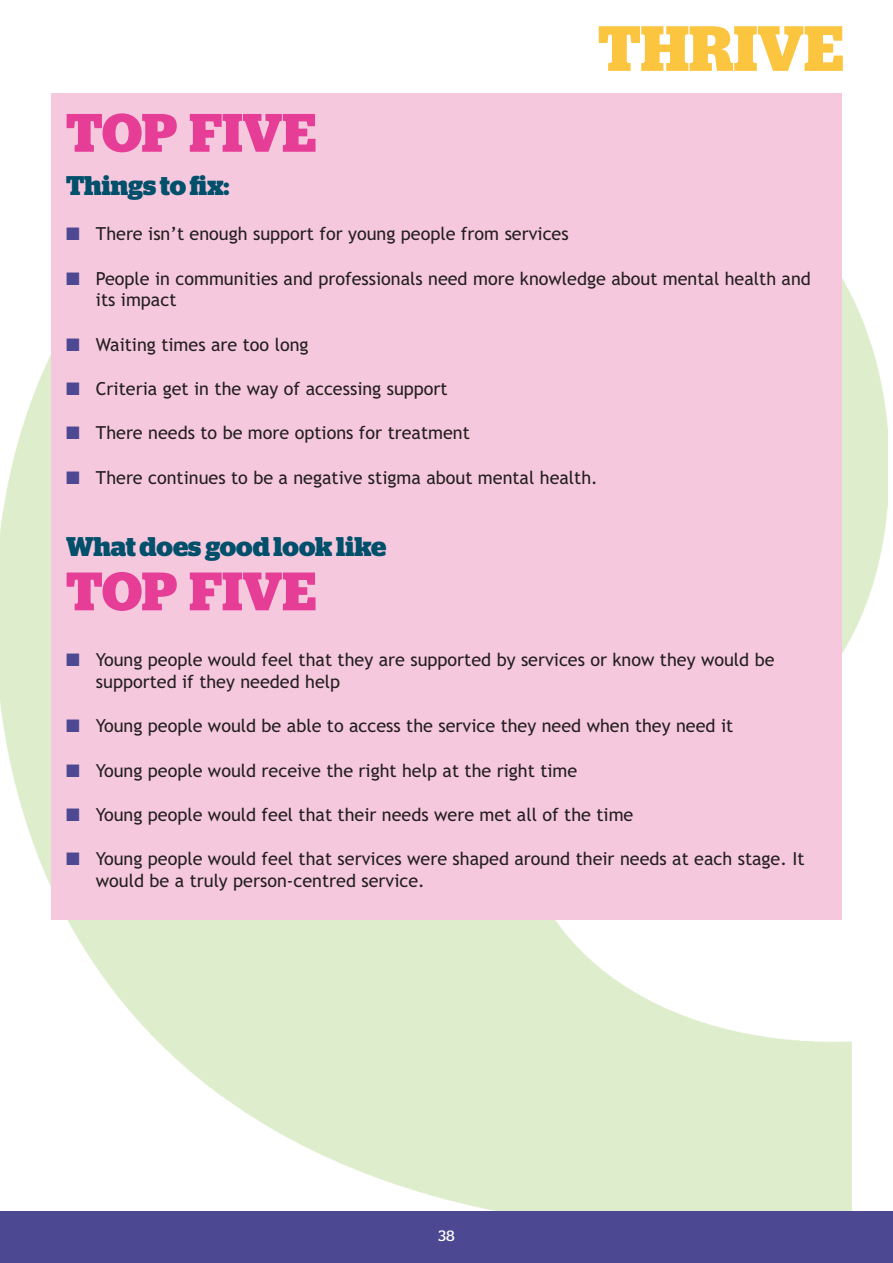
<style>
.page{position:relative;width:893px;height:1263px;background:#fff}
.page>*{position:absolute;margin:0;border:0;box-sizing:border-box;transform-origin:0 0}
.t1{font:700 54px "Stag";color:#e63e97}
.t2{font:700 27px "Stag";color:#004f6b}
.t3{font:18px/21.3px "Trebuchet MS";color:#231f20}
.t4{font:15px "Stag";color:#fff}
.s1{color:#4c4992}
</style>
<div class="page">
<img style="left:0;top:278px;width:887px;height:934px">
<div style="left:0;top:1212px;width:893px;height:51px;background:#4c4992"></div>
<svg style="left:599px;top:26px;width:244px;height:45px"></svg>
<div style="left:51px;top:94px;width:791px;height:826px;background:#f6c8dd"></div>
<h1 class="t1" style="left:66px;top:114px;width:252px">TOP FIVE</h1>
<h2 class="t2" style="left:66px;top:176px;width:165px">Things tofix:</h2>
<p class="t3" style="left:66px;top:223px;width:504px"><span class="s1">■</span> There isn’t enough support for young people from services</p>
<p class="t3" style="left:96px;top:268px;width:717px;text-indent:-30px"><span class="s1">■</span> People in communities and professionals need more knowledge about mental health and its impact</p>
<p class="t3" style="left:66px;top:334px;width:244px"><span class="s1">■</span> Waiting times are too long</p>
<p class="t3" style="left:66px;top:378px;width:383px"><span class="s1">■</span> Criteria get in the way of accessing support</p>
<p class="t3" style="left:66px;top:422px;width:405px"><span class="s1">■</span> There needs to be more options for treatment</p>
<p class="t3" style="left:66px;top:467px;width:533px"><span class="s1">■</span> There continues to be a negative stigma about mental health.</p>
<h2 class="t2" style="left:66px;top:537px;width:322px">Whatdoesgoodlooklike</h2>
<h1 class="t1" style="left:66px;top:572px;width:252px">TOP FIVE</h1>
<p class="t3" style="left:96px;top:650px;width:680px;text-indent:-30px"><span class="s1">■</span> Young people would feel that they are supported by services or know they would be supported if they needed help</p>
<p class="t3" style="left:66px;top:715px;width:669px"><span class="s1">■</span> Young people would be able to access the service they need when they need it</p>
<p class="t3" style="left:66px;top:760px;width:513px"><span class="s1">■</span> Young people would receive the right help at the right time</p>
<p class="t3" style="left:66px;top:804px;width:569px"><span class="s1">■</span> Young people would feel that their needs were met all of the time</p>
<p class="t3" style="left:96px;top:848px;width:710px;text-indent:-30px"><span class="s1">■</span> Young people would feel that services were shaped around their needs at each stage. It would be a truly person-centred service.</p>
<p class="t4" style="left:438px;top:1231px;width:18px">38</p>
</div>
